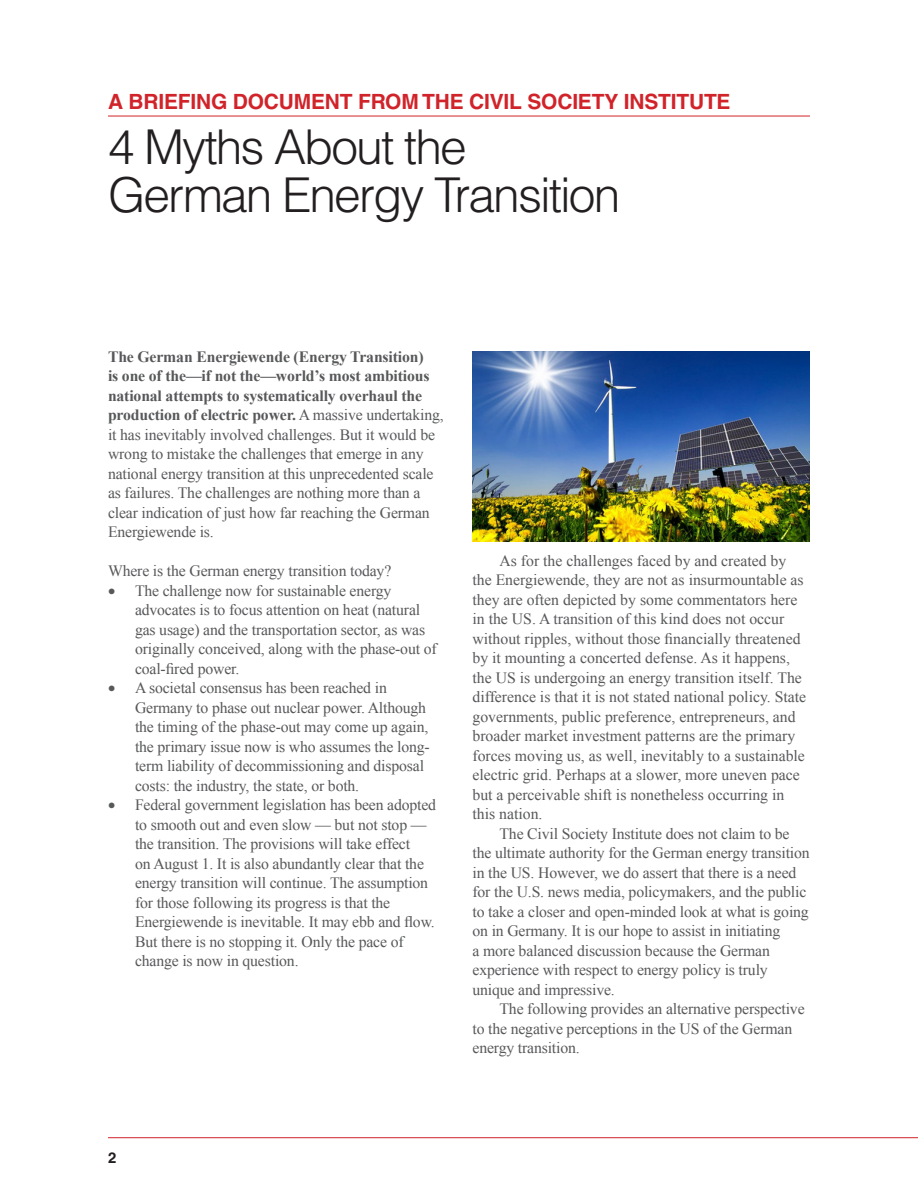
<style>
.page{position:relative;width:918px;height:1188px;background:#fff}
.page>*{position:absolute;margin:0;border:0;box-sizing:border-box;transform-origin:0 0}
.t1{font:300 48px "Helvetica";letter-spacing:-.04em;color:#231f20}
.t2{font:700 21px "Helvetica";letter-spacing:-.01em;color:#d1232a}
.t3{font:15.75px/19.5px "Times New Roman";letter-spacing:-.01em;color:#57585a}
.Footnote_text{font:700 15px "Helvetica";color:#231f20}
.s1{font-weight:700}
</style>
<div class="page">
<hr style="left:108px;top:116px;width:702px;height:1px;background:#d1232a">
<img style="left:472px;top:351px;width:338px;height:190px">
<hr style="left:108px;top:1137px;width:810px;height:1px;background:#d1232a">
<p class="t2" style="left:108px;top:89px;width:624px">A BRIEFING DOCUMENT FROM THE CIVIL SOCIETY INSTITUTE</p>
<p class="t1" style="left:108px;top:117px;width:360px">4 Myths About the</p>
<p class="t1" style="left:108px;top:165px;width:514px">German Energy Transition</p>
<p class="t3" style="left:108px;top:346px;width:337px"><span class="s1">The German Energiewende (Energy Transition)<br>is one of the—if not the—world’s most ambitious national attempts to systematically overhaul the production of electric power.</span> A massive undertaking, it has inevitably involved challenges. But it would be wrong to mistake the challenges that emerge in any national energy transition at this unprecedented scale as failures. The challenges are nothing more than a clear indication of just how far reaching the German Energiewende is.</p>
<p class="t3" style="left:108px;top:561px;width:285px">Where is the German energy transition today?</p>
<p class="t3" style="left:135px;top:580px;width:303px;text-indent:-27px">• The challenge now for sustainable energy advocates is to focus attention on heat (natural gas usage) and the transportation sector, as was originally conceived, along with the phase-out of coal-fired power.</p>
<p class="t3" style="left:135px;top:678px;width:296px;text-indent:-27px">• A societal consensus has been reached in Germany to phase out nuclear power. Although the timing of the phase-out may come up again, the primary issue now is who assumes the long&shy;term liability of decommissioning and disposal costs: the industry, the state, or both.</p>
<p class="t3" style="left:135px;top:795px;width:303px;text-indent:-27px">• Federal government legislation has been adopted to smooth out and even slow — but not stop — the transition. The provisions will take effect<br>on August 1. It is also abundantly clear that the energy transition will continue. The assumption for those following its progress is that the Energiewende is inevitable. It may ebb and flow.<br>But there is no stopping it. Only the pace of change is now in question.</p>
<p class="t3" style="left:472px;top:550px;width:335px;text-indent:27px">As for the challenges faced by and created by the Energiewende, they are not as insurmountable as they are often depicted by some commentators here in the US. A transition of this kind does not occur without ripples, without those financially threatened by it mounting a concerted defense. As it happens, the US is undergoing an energy transition itself. The difference is that it is not stated national policy. State governments, public preference, entrepreneurs, and broader market investment patterns are the primary forces moving us, as well, inevitably to a sustainable electric grid. Perhaps at a slower, more uneven pace but a perceivable shift is nonetheless occurring in this nation.</p>
<p class="t3" style="left:472px;top:823px;width:339px;text-indent:27px">The Civil Society Institute does not claim to be the ultimate authority for the German energy transition in the US. However, we do assert that there is a need for the U.S. news media, policymakers, and the public to take a closer and open-minded look at what is going on in Germany. It is our hope to assist in initiating<br>a more balanced discussion because the German experience with respect to energy policy is truly unique and impressive.</p>
<p class="t3" style="left:472px;top:999px;width:334px;text-indent:27px">The following provides an alternative perspective to the negative perceptions in the US of the German energy transition.</p>
<p class="Footnote_text" style="left:108px;top:1149px;width:10px">2</p>
</div>
